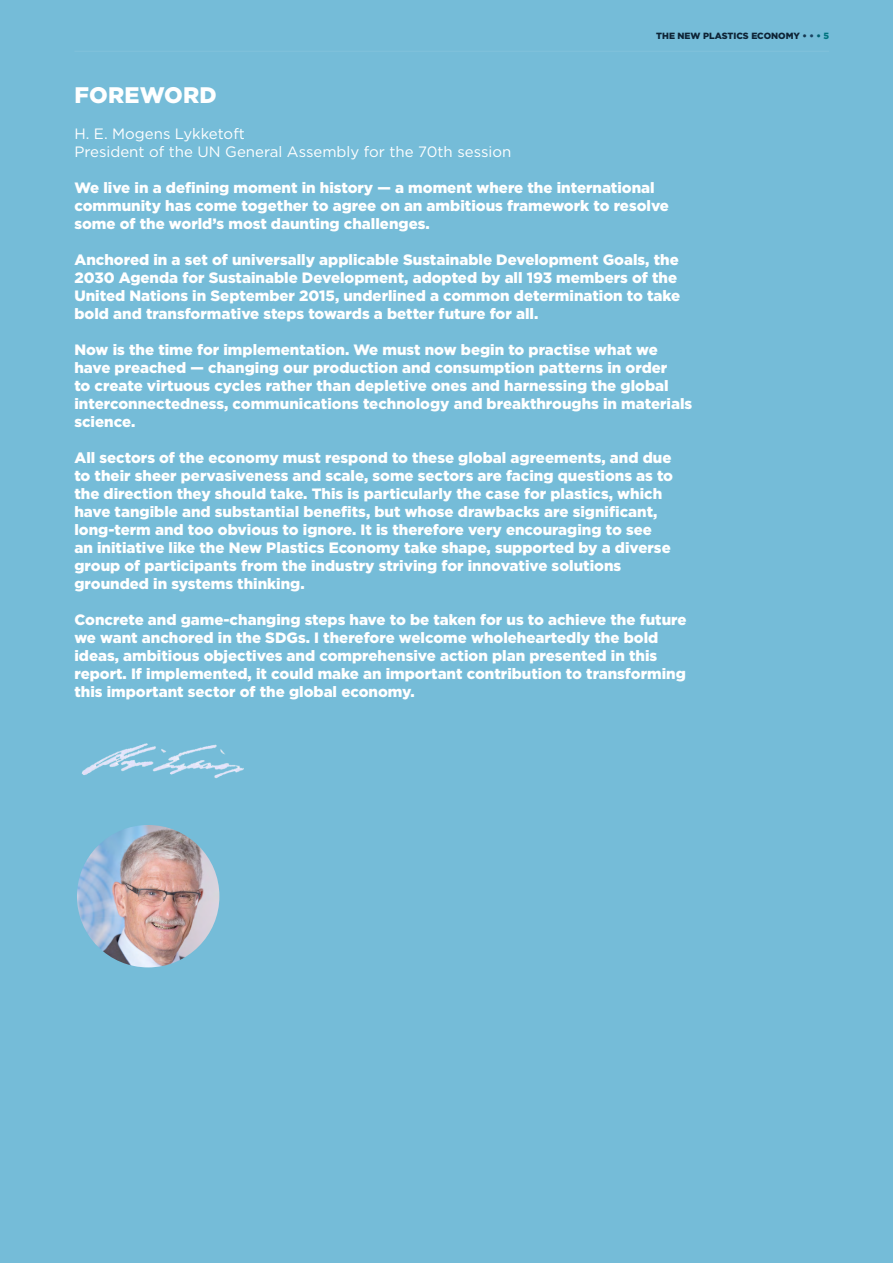
<style>
.page{position:relative;width:893px;height:1263px;background:#75bcd8}
.page>*{position:absolute;margin:0;border:0;box-sizing:border-box;transform-origin:0 0}
.t1{font:900 22.5px "Gotham";letter-spacing:.01em;color:#fff}
.t2{font:900 15px/18px "Gotham";color:#fff}
.t3{font:15px/18px "Gotham";color:#fff}
.t4{font:900 9px "Gotham";color:#0e2436}
.s1{color:#163750}
.s2{color:#1b4261}
.s3{color:#006071}
.s4{color:#007580}
</style>
<div class="page">
<hr style="left:74px;top:51px;width:755px;height:1px;background:#82c2db">
<img style="left:77px;top:825px;width:142px;height:142px;border-radius:71px">
<img style="left:81px;top:743px;width:163px;height:36px">
<p class="t4" style="left:656px;top:30px;width:174px">THE NEW PLASTICS ECONOMY <span class="s1">•</span> <span class="s2">•</span> <span class="s3">•</span> <span class="s4">5</span></p>
<h1 class="t1" style="left:74px;top:80px;width:144px">FOREWORD</h1>
<p class="t3" style="left:74px;top:124px;width:438px">H. E. Mogens Lykketoft<br>President of the UN General Assembly for the 70th session</p>
<p class="t2" style="left:74px;top:179px;width:596px">We live in a defining moment in history — a moment where the international community has come together to agree on an ambitious framework to resolve some of the world’s most daunting challenges.</p>
<p class="t2" style="left:74px;top:251px;width:607px">Anchored in a set of universally applicable Sustainable Development Goals, the 2030 Agenda for Sustainable Development, adopted by all 193 members of the United Nations in September 2015, underlined a common determination to take bold and transformative steps towards a better future for all.</p>
<p class="t2" style="left:74px;top:341px;width:619px">Now is the time for implementation. We must now begin to practise what we have preached — changing our production and consumption patterns in order<br>to create virtuous cycles rather than depletive ones and harnessing the global interconnectedness, communications technology and breakthroughs in materials science.</p>
<p class="t2" style="left:74px;top:449px;width:600px">All sectors of the economy must respond to these global agreements, and due to their sheer pervasiveness and scale, some sectors are facing questions as to the direction they should take. This is particularly the case for plastics, which have tangible and substantial benefits, but whose drawbacks are significant, long-term and too obvious to ignore. It is therefore very encouraging to see an initiative like the New Plastics Economy take shape, supported by a diverse group of participants from the industry striving for innovative solutions grounded in systems thinking.</p>
<p class="t2" style="left:74px;top:611px;width:614px">Concrete and game-changing steps have to be taken for us to achieve the future we want anchored in the SDGs. I therefore welcome wholeheartedly the bold ideas, ambitious objectives and comprehensive action plan presented in this report. If implemented, it could make an important contribution to transforming this important sector of the global economy.</p>
</div>
